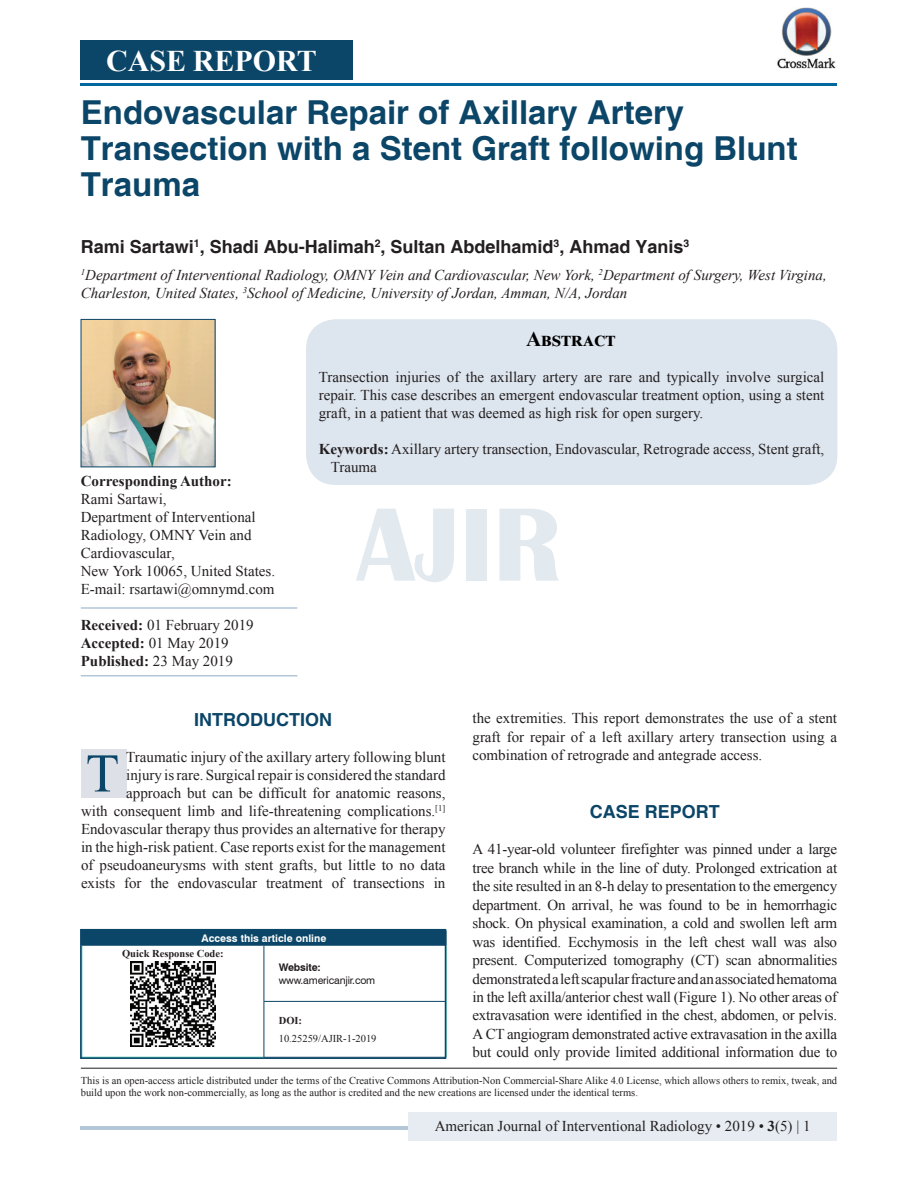
<style>
.page{position:relative;width:918px;height:1188px;background:#fff}
.page>*{position:absolute;margin:0;border:0;box-sizing:border-box;transform-origin:0 0}
.t1{font:700 108px "Britannic";color:#e2eaf0}
.t2{font:54.45px "Times New Roman";color:#0b4567}
.AT{font:700 33px/36px "Helvetica";color:#0b4567}
.AH{font:700 30px "Times New Roman";color:#fff}
.ABSH{font:700 21px "Times New Roman";color:#000}
.AU{font:700 18px "Helvetica";color:#231f20}
.t3{font:700 18px "Helvetica";color:#0b4567}
.TX{font:15px/18.5px "Times New Roman";letter-spacing:-.015em;color:#231f20;text-align:justify}
.DROP_CAP_TX{font:15px/18px "Times New Roman";color:#231f20;text-align:right}
.ABS_1{font:15px/18px "Times New Roman";color:#231f20;text-align:justify}
.AFF{font:italic 15px/18px "Times New Roman";color:#231f20}
.ADD{font:15px/18px "Times New Roman";color:#231f20}
.KWD{font:15px/18px "Times New Roman";color:#231f20}
.HIS_Rule_2{font:15px/18px "Times New Roman";color:#231f20}
.RF{font:15px "Times New Roman";color:#231f20}
.CR{font:10.5px/12.6px "Times New Roman";color:#231f20}
.Website{font:10.5px/12.6px "Swiss 721 BT";letter-spacing:-.015em;color:#231f20}
.DOI{font:10.5px/18px "Times New Roman";color:#231f20}
.ATAO{font:700 10.5px "Swiss 721 BT";color:#fff}
.QRC{font:700 10.5px "Times New Roman";color:#231f20}
.s1{font-weight:700}
</style>
<div class="page">
<div style="left:408px;top:1112px;width:429px;height:28px;background:#e6ecf2"></div>
<hr style="left:80px;top:1126px;width:328px;height:4px;background:#b2c6d8">
<div style="left:306px;top:319px;width:531px;height:166px;background:#dde5ee;border-radius:30px"></div>
<div style="left:81px;top:749px;width:45px;height:49px;background:#dee0e7"></div>
<hr style="left:81px;top:1068px;width:756px;height:1px;background:#231f20">
<div style="left:82px;top:931px;width:364px;height:14px;background:#0b4567"></div>
<hr style="left:446px;top:945px;width:1px;height:56px;background:#15aa9e">
<hr style="left:446px;top:1001px;width:1px;height:56px;background:#15aa9e">
<svg style="left:446px;top:931px;width:1px;height:14px"></svg>
<hr style="left:82px;top:945px;width:182px;height:1px;background:#0b4567">
<hr style="left:264px;top:945px;width:182px;height:1px;background:#0b4567">
<hr style="left:264px;top:945px;width:1px;height:56px;background:#0b4567">
<hr style="left:264px;top:1001px;width:182px;height:1px;background:#0b4567">
<hr style="left:264px;top:1002px;width:1px;height:55px;background:#0b4567">
<img style="left:130px;top:961px;width:85px;height:86px">
<div style="left:80px;top:929px;width:366px;height:130px;border:2px solid #0b4567"></div>
<hr style="left:81px;top:607px;width:216px;height:2px;background:#b2c6d8">
<hr style="left:81px;top:675px;width:216px;height:1px;background:#b2c6d8">
<img style="left:83px;top:321px;width:130px;height:144px">
<img style="left:777px;top:8px;width:59px;height:61px">
<hr style="left:81px;top:83px;width:756px;height:3px;background:#00689e">
<div style="left:81px;top:40px;width:272px;height:40px;background:#0b4567"></div>
<p class="AH" style="left:106px;top:39px;width:212px">CASE REPORT</p>
<p class="AT" style="left:81px;top:96px;width:718px">Endovascular Repair of Axillary Artery<br>Transection with a Stent Graft following Blunt<br>Trauma</p>
<p class="AU" style="left:81px;top:236px;width:610px">Rami Sartawi<sup>1</sup>, Shadi Abu-Halimah<sup>2</sup>, Sultan Abdelhamid<sup>3</sup>, Ahmad Yanis<sup>3</sup></p>
<p class="AFF" style="left:81px;top:266px;width:748px"><sup>1</sup>Department of Interventional Radiology, OMNY Vein and Cardiovascular, New York, <sup>2</sup>Department of Surgery, West Virgina,<br>Charleston, United States, <sup>3</sup>School of Medicine, University of Jordan, Amman, N/A, Jordan</p>
<p class="ADD" style="left:81px;top:471px;width:196px"><span class="s1">Corresponding Author:<br></span>Rami Sartawi,<br>Department of Interventional<br>Radiology, OMNY Vein and<br>Cardiovascular,<br>New York 10065, United States.<br>E-mail: rsartawi@omnymd.com</p>
<p class="HIS_Rule_2" style="left:81px;top:615px;width:174px"><span class="s1">Received:</span> 01 February 2019<br><span class="s1">Accepted:</span> 01 May 2019<br><span class="s1">Published:</span> 23 May 2019</p>
<p class="ABSH" style="left:526px;top:324px;width:91px">Abstract</p>
<p class="ABS_1" style="left:319px;top:368px;width:507px">Transection injuries of the axillary artery are rare and typically involve surgical repair. This case describes an emergent endovascular treatment option, using a stent graft, in a patient that was deemed as high risk for open surgery.</p>
<p class="KWD" style="left:331px;top:440px;width:495px;text-indent:-12px"><span class="s1">Keywords:</span> Axillary artery transection, Endovascular, Retrograde access, Stent graft,<br>Trauma</p>
<h1 class="t1" style="left:357px;top:484px;width:206px">AJIR</h1>
<h1 class="t3" style="left:194px;top:709px;width:139px">INTRODUCTION</h1>
<p class="DROP_CAP_TX" style="left:81px;top:747px;width:366px">Traumatic injury of the axillary artery following blunt<br>injury is rare. Surgical repair is considered the standard approach but can be difficult for anatomic reasons,<br>with consequent limb and life-threatening complications.<sup>[1] </sup>Endovascular therapy thus provides an alternative for therapy in the high-risk patient. Case reports exist for the management of pseudoaneurysms with stent grafts, but little to no data exists for the endovascular treatment of transections in</p>
<p class="t2" style="left:86px;top:735px;width:35px">T</p>
<p class="ATAO" style="left:201px;top:932px;width:126px">Access this article online</p>
<p class="QRC" style="left:122px;top:946px;width:103px">Quick Response Code:</p>
<p class="Website" style="left:279px;top:961px;width:98px"><span class="s1">Website: </span>www.americanjir.com</p>
<p class="DOI" style="left:279px;top:1011px;width:99px"><span class="s1">DOI:<br></span>10.25259/AJIR-1-2019</p>
<p class="DROP_CAP_TX" style="left:472px;top:708px;width:366px;line-height:18.5px;text-align:justify">the extremities. This report demonstrates the use of a stent graft for repair of a left axillary artery transection using a combination of retrograde and antegrade access.</p>
<h1 class="t3" style="left:590px;top:800px;width:132px">CASE REPORT</h1>
<p class="TX" style="left:472px;top:839px;width:366px">A 41-year-old volunteer firefighter was pinned under a large tree branch while in the line of duty. Prolonged extrication at the site resulted in an 8-h delay to presentation to the emergency department. On arrival, he was found to be in hemorrhagic shock. On physical examination, a cold and swollen left arm was identified. Ecchymosis in the left chest wall was also present. Computerized tomography (CT) scan abnormalities demonstrated a left scapular fracture and an associated hematoma in the left axilla/anterior chest wall (Figure 1). No other areas of extravasation were identified in the chest, abdomen, or pelvis.<br>A CT angiogram demonstrated active extravasation in the axilla but could only provide limited additional information due to</p>
<p class="CR" style="left:81px;top:1073px;width:758px">This is an open-access article distributed under the terms of the Creative Commons Attribution‑Non Commercial‑Share Alike 4.0 License, which allows others to remix, tweak, and build upon the work non‑commercially, as long as the author is credited and the new creations are licensed under the identical terms.</p>
<p class="RF" style="left:435px;top:1116px;width:377px">American Journal of Interventional Radiology • 2019 • <span class="s1">3</span>(5) | 1</p>
</div>
